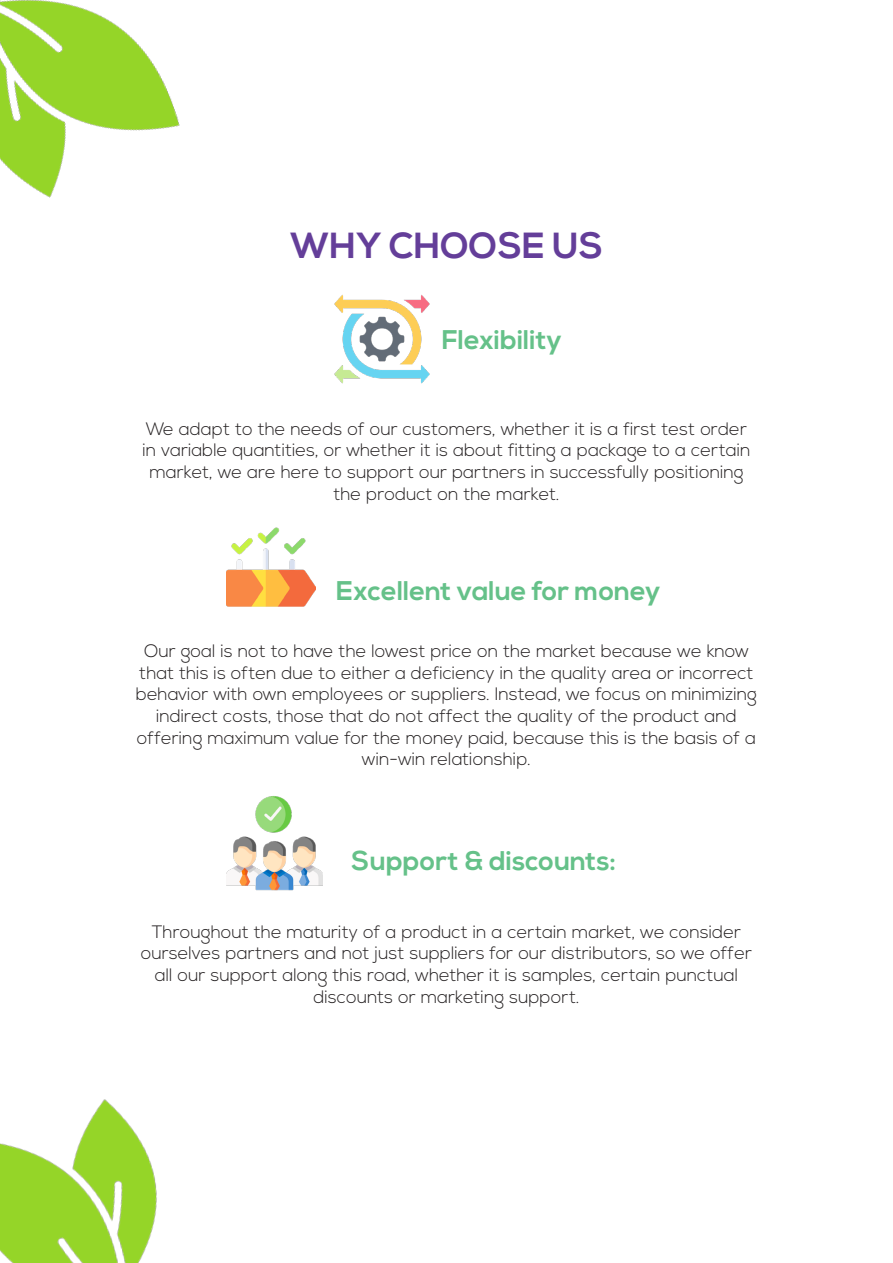
<style>
.page{position:relative;width:893px;height:1263px;background:#fff}
.page>*{position:absolute;margin:0;border:0;box-sizing:border-box;transform-origin:0 0}
.t1{font:700 36.3px "Nexa";color:#643e99}
.t2{font:700 27px "Nexa";color:#65c189}
.t3{font:300 18px/21.6px "Nexa";color:#231f20;text-align:center}
</style>
<div class="page">
<img style="left:334px;top:295px;width:96px;height:89px">
<img style="left:226px;top:527px;width:90px;height:80px">
<img style="left:226px;top:796px;width:97px;height:95px">
<img style="left:0;top:1099px;width:157px;height:164px">
<img style="left:0;top:0;width:180px;height:198px">
<p class="t1" style="left:290px;top:224px;width:314px">WHY CHOOSE US</p>
<p class="t2" style="left:442px;top:325px;width:122px">Flexibility</p>
<p class="t3" style="left:142px;top:419px;width:610px">We adapt to the needs of our customers, whether it is a first test order in variable quantities, or whether it is about fitting a package to a certain market, we are here to support our partners in successfully positioning the product on the market.</p>
<p class="t2" style="left:336px;top:575px;width:326px">Excellent value for money</p>
<p class="t3" style="left:136px;top:641px;width:623px">Our goal is not to have the lowest price on the market because we know that this is often due to either a deficiency in the quality area or incorrect behavior with own employees or suppliers. Instead, we focus on minimizing indirect costs, those that do not affect the quality of the product and offering maximum value for the money paid, because this is the basis of a win-win relationship.</p>
<p class="t2" style="left:351px;top:845px;width:266px">Support &amp; discounts:</p>
<p class="t3" style="left:141px;top:921px;width:613px">Throughout the maturity of a product in a certain market, we consider ourselves partners and not just suppliers for our distributors, so we offer all our support along this road, whether it is samples, certain punctual discounts or marketing support.</p>
</div>
